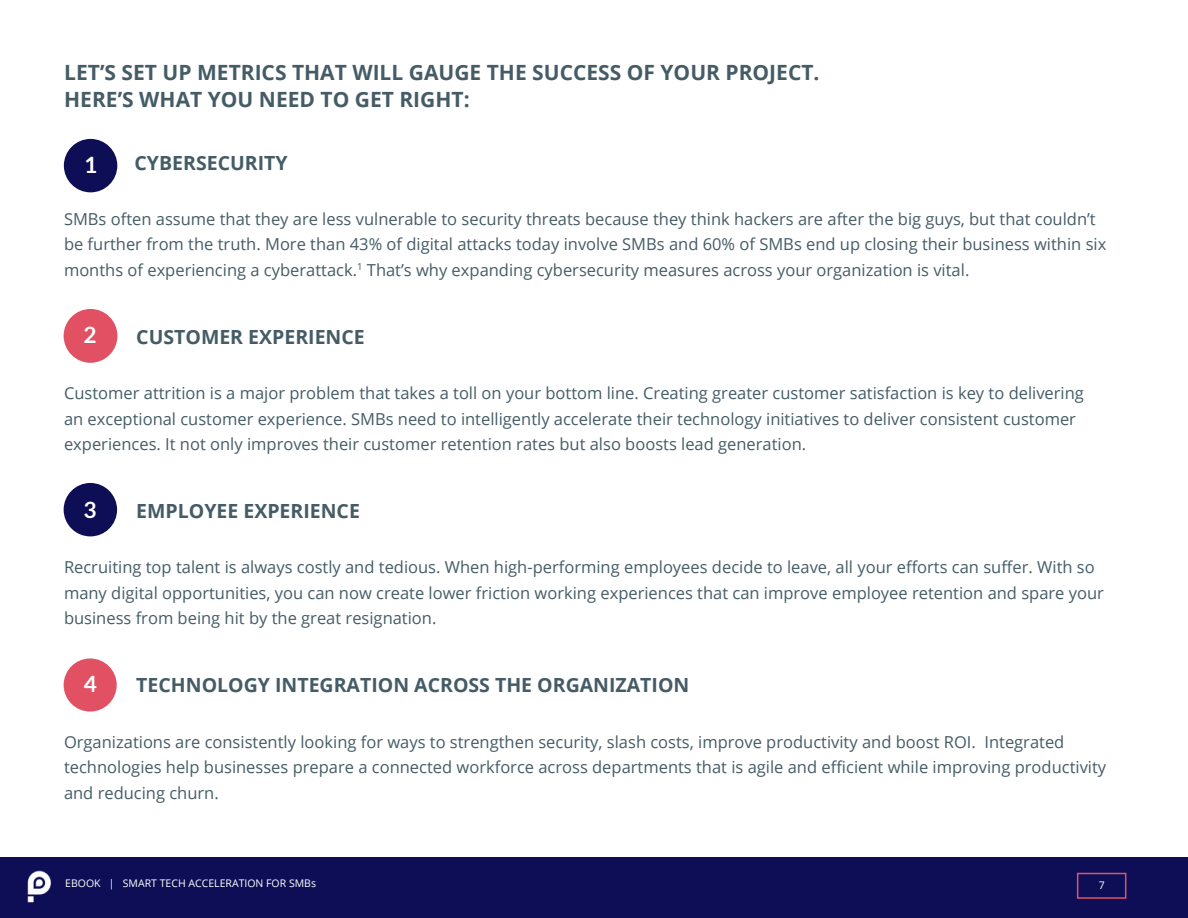
<style>
.page{position:relative;width:1188px;height:918px;background:#fff}
.page>*{position:absolute;margin:0;border:0;box-sizing:border-box;transform-origin:0 0}
.t1{font:700 22.5px "Lato";color:#fff}
.t2{font:700 21px/27px "Open Sans";color:#455c66}
.t3{font:700 19.5px "Open Sans";color:#455c66}
.t4{font:16.5px/25.5px "Open Sans";color:#455c66}
.t5{font:10.5px "Open Sans";color:#fff}
</style>
<div class="page">
<div style="left:0;top:857px;width:1188px;height:61px;background:#0e0e56"></div>
<div style="left:1077px;top:873px;width:49px;height:26px;border:2px solid #e05363"></div>
<div style="left:64px;top:309px;width:53px;height:54px;background:#e15163;border-radius:50%"></div>
<div style="left:64px;top:483px;width:53px;height:53px;background:#0e0e56;border-radius:50%"></div>
<div style="left:64px;top:658px;width:53px;height:54px;background:#e15163;border-radius:50%"></div>
<div style="left:64px;top:139px;width:53px;height:53px;background:#0e0e56;border-radius:50%"></div>
<img style="left:27px;top:870px;width:24px;height:33px">
<p class="t2" style="left:64px;top:61px;width:757px">LET’S SET UP METRICS THAT WILL GAUGE THE SUCCESS OF YOUR PROJECT.<br>HERE’S WHAT YOU NEED TO GET RIGHT:</p>
<h1 class="t1" style="left:84px;top:152px;width:15px">1</h1>
<p class="t3" style="left:135px;top:155px;width:155px">CYBERSECURITY</p>
<p class="t4" style="left:64px;top:208px;width:1044px">SMBs often assume that they are less vulnerable to security threats because they think hackers are after the big guys, but that couldn’t be further from the truth. More than 43% of digital attacks today involve SMBs and 60% of SMBs end up closing their business within six months of experiencing a cyberattack.<sup>1</sup> That’s why expanding cybersecurity measures across your organization is vital.</p>
<h1 class="t1" style="left:84px;top:322px;width:15px">2</h1>
<p class="t3" style="left:136px;top:329px;width:230px">CUSTOMER EXPERIENCE</p>
<p class="t4" style="left:64px;top:382px;width:1021px">Customer attrition is a major problem that takes a toll on your bottom line. Creating greater customer satisfaction is key to delivering an exceptional customer experience. SMBs need to intelligently accelerate their technology initiatives to deliver consistent customer experiences. It not only improves their customer retention rates but also boosts lead generation.</p>
<h1 class="t1" style="left:84px;top:497px;width:15px">3</h1>
<p class="t3" style="left:136px;top:503px;width:225px">EMPLOYEE EXPERIENCE</p>
<p class="t4" style="left:64px;top:556px;width:1041px">Recruiting top talent is always costly and tedious. When high-performing employees decide to leave, all your efforts can suffer. With so many digital opportunities, you can now create lower friction working experiences that can improve employee retention and spare your business from being hit by the great resignation.</p>
<h1 class="t1" style="left:84px;top:671px;width:15px">4</h1>
<p class="t3" style="left:136px;top:678px;width:555px">TECHNOLOGY INTEGRATION ACROSS THE ORGANIZATION</p>
<p class="t4" style="left:64px;top:731px;width:1044px">Organizations are consistently looking for ways to strengthen security, slash costs, improve productivity and boost ROI. Integrated technologies help businesses prepare a connected workforce across departments that is agile and efficient while improving productivity and reducing churn.</p>
<p class="t5" style="left:65px;top:879px;width:252px">EBOOK | SMART TECH ACCELERATION FOR SMBs</p>
<p class="t5" style="left:1099px;top:881px;width:8px">7</p>
</div>
